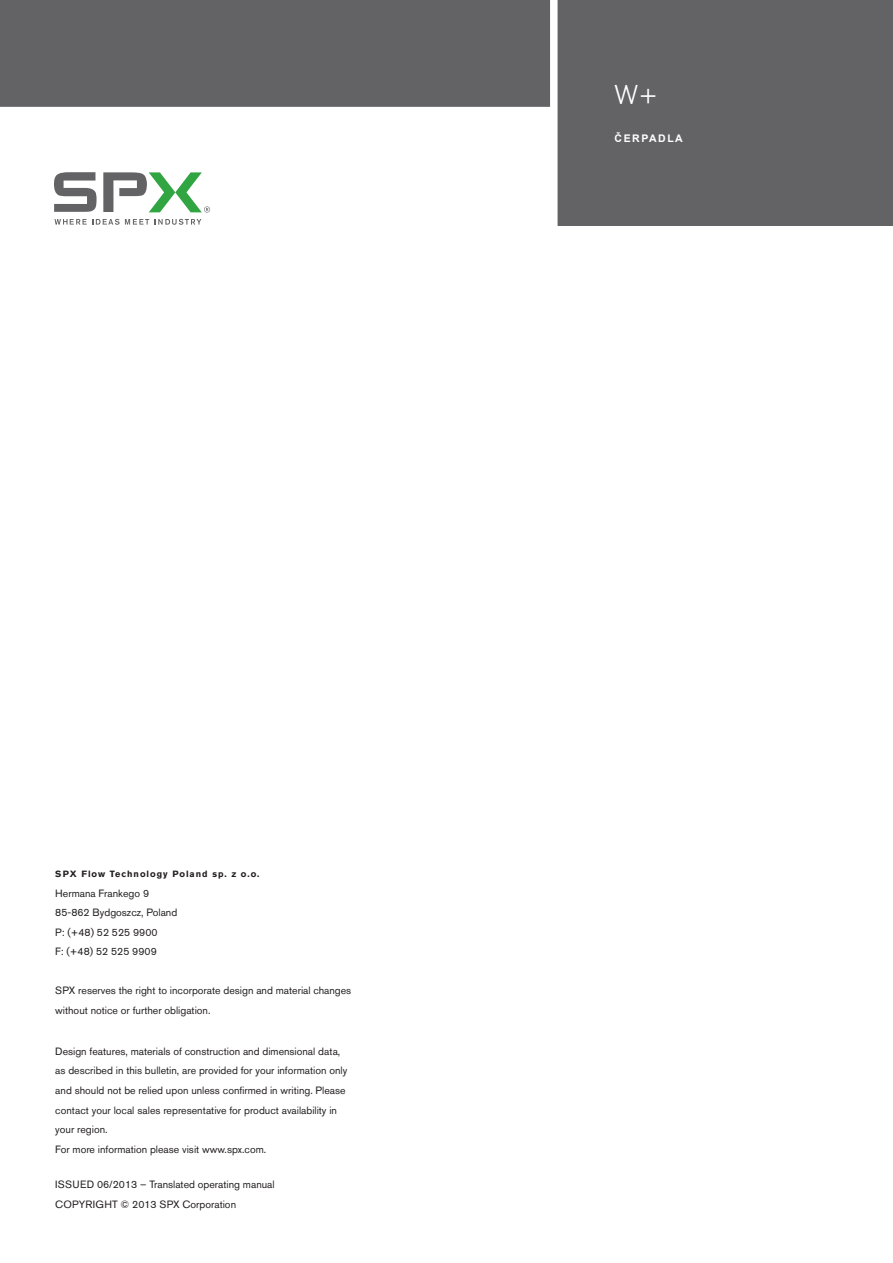
<style>
.page{position:relative;width:893px;height:1263px;background:#fff}
.page>*{position:absolute;margin:0;border:0;box-sizing:border-box;transform-origin:0 0}
.Back_Cover_MANUAL_NA{font:300 27px "Akzidenz Grotesk BE";color:#fff}
.Back_Cover_Legal_Dis{font:10.5px/19.5px "Akzidenz Grotesk BE";color:#231f20}
.Back_Cover_Contact_I{font:10.5px/19.5px "Akzidenz Grotesk BE";color:#231f20}
.Back_Cover_MANUAL_SU{font:700 10.5px "Arial";letter-spacing:.145em;color:#fff}
.Back_Cover_Contact_I-2{font:700 9px "Akzidenz Grotesk BE";letter-spacing:.11em;color:#231f20}
</style>
<div class="page">
<div style="left:0;top:0;width:638px;height:111px;background:#636366"></div>
<div style="left:0;top:107px;width:623px;height:7px;background:#fff"></div>
<div style="left:554px;top:0;width:339px;height:226px;background:#636366"></div>
<div style="left:550px;top:0;width:8px;height:230px;background:#fff"></div>
<svg style="left:55px;top:219px;width:94px;height:6px"></svg>
<svg style="left:155px;top:219px;width:46px;height:6px"></svg>
<svg style="left:54px;top:172px;width:43px;height:40px"></svg>
<svg style="left:103px;top:172px;width:107px;height:41px"></svg>
<p class="Back_Cover_MANUAL_NA" style="left:615px;top:80px;width:45px">W+</p>
<p class="Back_Cover_MANUAL_SU" style="left:615px;top:130px;width:70px">ČERPADLA</p>
<p class="Back_Cover_Contact_I-2" style="left:55px;top:869px;width:206px">SPX Flow Technology Poland sp. z o.o.</p>
<p class="Back_Cover_Contact_I" style="left:55px;top:883px;width:123px">Hermana Frankego 9<br>85-862 Bydgoszcz, Poland<br>P: (+48) 52 525 9900<br>F: (+48) 52 525 9909</p>
<p class="Back_Cover_Contact_I" style="left:55px;top:981px;width:298px">SPX reserves the right to incorporate design and material changes without notice or further obligation.</p>
<p class="Back_Cover_Legal_Dis" style="left:55px;top:1041px;width:294px">Design features, materials of construction and dimensional data, as described in this bulletin, are provided for your information only and should not be relied upon unless confirmed in writing. Please contact your local sales representative for product availability in your region.<br>For more information please visit www.spx.com.</p>
<p class="Back_Cover_Legal_Dis" style="left:55px;top:1175px;width:221px">ISSUED 06/2013 – Translated operating manual</p>
<p class="Back_Cover_Legal_Dis" style="left:55px;top:1194px;width:182px">COPYRIGHT © 2013 SPX Corporation</p>
</div>
